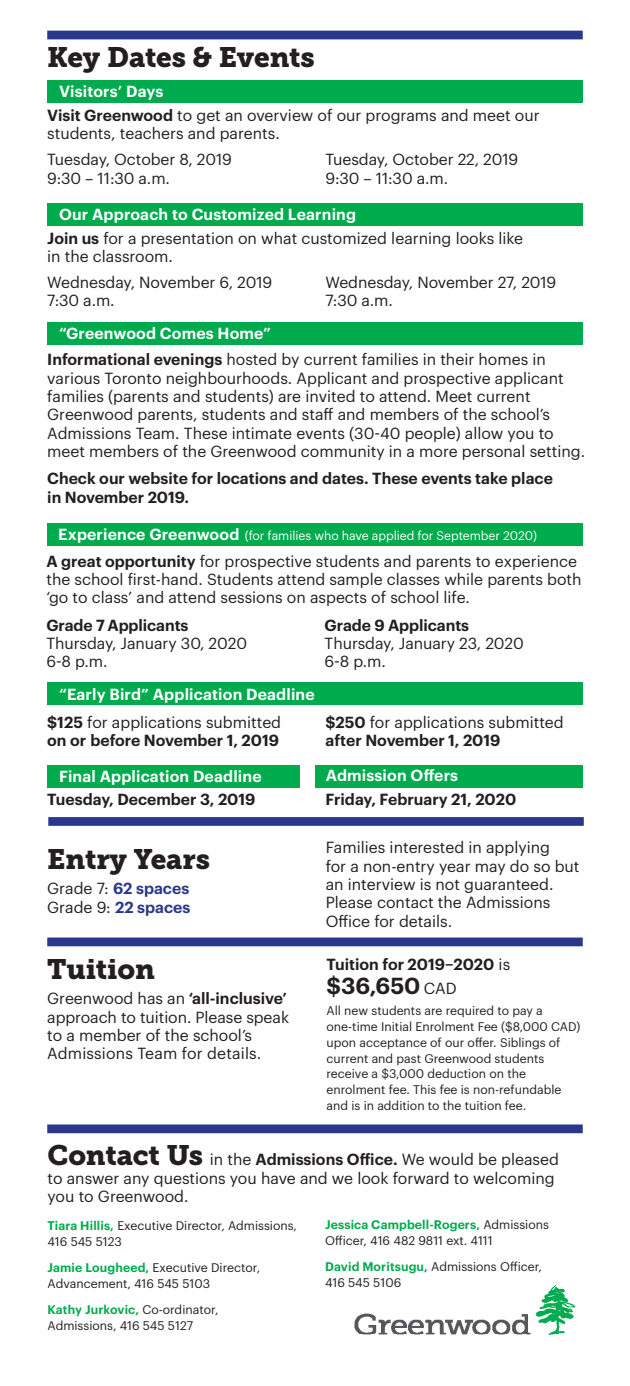
<style>
.page{position:relative;width:630px;height:1386px;background:#fff}
.page>*{position:absolute;margin:0;border:0;box-sizing:border-box;transform-origin:0 0}
._1__Head{font:28px "Museo Slab 900";letter-spacing:-.005em;color:#231f20}
._3__Bodycopy{font:28px "Museo Slab 900";letter-spacing:-.005em;color:#231f20}
._3__Bodycopy-2{font:600 22.75px "Graphik";color:#231f20}
._3__Bodycopy-3{font:15.75px/18.4px "Graphik";color:#231f20}
._3__Bodycopy-4{font:600 15.75px/18.4px "Graphik";color:#231f20}
._3__Bodycopy-5{font:600 15.75px "Graphik";letter-spacing:.01em;color:#fff}
._3__Bodycopy-6{font:600 15.75px/18.4px "Graphik";color:#2a388b}
._3__Bodycopy-7{font:12.25px/15.8px "Graphik";color:#231f20}
._3__Bodycopy-8{font:12.25px "Graphik";letter-spacing:-.005em;color:#fff}
._3__Bodycopy-9{font:600 12.25px "Graphik";letter-spacing:.01em;color:#00ab4d}
.s1{font-weight:600}
.s2{font-weight:600;font-size:15.75px}
.s3{font-weight:400}
.s4{font-weight:400;color:#231f20}
.s5{font-weight:400;font-size:15.75px}
.s6{font-family:"Museo Slab 900";font-size:28px}
.s7{font-weight:600;color:#00ab4d}
</style>
<div class="page">
<div style="left:47px;top:80px;width:536px;height:22px;background:#00ab4d"></div>
<div style="left:47px;top:203px;width:536px;height:22px;background:#00ab4d"></div>
<div style="left:47px;top:323px;width:536px;height:22px;background:#00ab4d"></div>
<div style="left:47px;top:524px;width:536px;height:22px;background:#00ab4d"></div>
<div style="left:47px;top:682px;width:536px;height:23px;background:#00ab4d"></div>
<div style="left:47px;top:765px;width:252px;height:22px;background:#00ab4d"></div>
<div style="left:315px;top:765px;width:268px;height:22px;background:#00ab4d"></div>
<img style="left:354px;top:1285px;width:222px;height:50px">
<div style="left:47px;top:938px;width:536px;height:8px;background:#2a388b"></div>
<div style="left:47px;top:1124px;width:536px;height:9px;background:#2a388b"></div>
<div style="left:48px;top:817px;width:536px;height:9px;background:#2a388b"></div>
<div style="left:47px;top:31px;width:536px;height:8px;background:#2a388b"></div>
<p class="_1__Head" style="left:47px;top:41px;width:269px">Key Dates &amp; Events</p>
<p class="_3__Bodycopy-5" style="left:59px;top:79px;width:106px">Visitors’ Days</p>
<p class="_3__Bodycopy-3" style="left:47px;top:105px;width:494px"><span class="s1">Visit Greenwood</span> to get an overview of our programs and meet our students, teachers and parents.</p>
<p class="_3__Bodycopy-3" style="left:47px;top:149px;width:186px">Tuesday, October 8, 2019<br>9:30 – 11:30 a.m.</p>
<p class="_3__Bodycopy-3" style="left:326px;top:149px;width:194px">Tuesday, October 22, 2019<br>9:30 – 11:30 a.m.</p>
<p class="_3__Bodycopy-5" style="left:59px;top:202px;width:299px">Our Approach to Customized Learning</p>
<p class="_3__Bodycopy-3" style="left:47px;top:228px;width:478px"><span class="s1">Join us</span> for a presentation on what customized learning looks like in the classroom.</p>
<p class="_3__Bodycopy-3" style="left:47px;top:272px;width:227px">Wednesday, November 6, 2019</p>
<p class="_3__Bodycopy-3" style="left:47px;top:290px;width:69px">7:30 a.m.</p>
<p class="_3__Bodycopy-5" style="left:59px;top:321px;width:213px">“Greenwood Comes Home”</p>
<p class="_3__Bodycopy-3" style="left:326px;top:272px;width:232px">Wednesday, November 27, 2019</p>
<p class="_3__Bodycopy-3" style="left:326px;top:290px;width:69px">7:30 a.m.</p>
<p class="_3__Bodycopy-3" style="left:47px;top:349px;width:539px"><span class="s1">Informational evenings</span> hosted by current families in their homes in various Toronto neighbourhoods. Applicant and prospective applicant families (parents and students) are invited to attend. Meet current Greenwood parents, students and staff and members of the school’s Admissions Team. These intimate events (30-40 people) allow you to meet members of the Greenwood community in a more personal setting.</p>
<p class="_3__Bodycopy-4" style="left:47px;top:468px;width:507px">Check our website for locations and dates. These events take place in November 2019.</p>
<p class="_3__Bodycopy-8" style="left:58px;top:526px;width:480px"><span class="s2">Experience Greenwood</span> (for families who have applied for September 2020)</p>
<p class="_3__Bodycopy-3" style="left:46px;top:550px;width:537px"><span class="s1">A great opportunity</span> for prospective students and parents to experience the school first-hand. Students attend sample classes while parents both ‘go to class’ and attend sessions on aspects of school life.</p>
<p class="_3__Bodycopy-4" style="left:46px;top:614px;width:144px">Grade 7 Applicants</p>
<p class="_3__Bodycopy-3" style="left:46px;top:633px;width:202px">Thursday, January 30, 2020</p>
<p class="_3__Bodycopy-3" style="left:46px;top:651px;width:63px">6-8 p.m.</p>
<p class="_3__Bodycopy-5" style="left:59px;top:682px;width:257px">“Early Bird” Application Deadline</p>
<p class="_3__Bodycopy-4" style="left:325px;top:614px;width:146px">Grade 9 Applicants</p>
<p class="_3__Bodycopy-3" style="left:325px;top:633px;width:201px">Thursday, January 23, 2020</p>
<p class="_3__Bodycopy-3" style="left:325px;top:651px;width:63px">6-8 p.m.</p>
<p class="_3__Bodycopy-4" style="left:47px;top:711px;width:235px">$125 <span class="s3">for applications submitted </span>on or before November 1, 2019</p>
<p class="_3__Bodycopy-3" style="left:326px;top:711px;width:240px"><span class="s1">$250</span> for applications submitted <span class="s1">after November 1, 2019</span></p>
<p class="_3__Bodycopy-5" style="left:59px;top:764px;width:204px">Final Application Deadline</p>
<p class="_3__Bodycopy-5" style="left:326px;top:763px;width:134px">Admission Offers</p>
<p class="_3__Bodycopy-4" style="left:47px;top:788px;width:210px">Tuesday, December 3, 2019</p>
<p class="_3__Bodycopy-4" style="left:326px;top:788px;width:192px">Friday, February 21, 2020</p>
<p class="_3__Bodycopy-3" style="left:326px;top:837px;width:255px">Families interested in applying<br>for a non-entry year may do so but an interview is not guaranteed.<br>Please contact the Admissions<br>Office for details.</p>
<p class="_1__Head" style="left:47px;top:843px;width:164px">Entry Years</p>
<p class="_3__Bodycopy-6" style="left:47px;top:878px;width:145px"><span class="s4">Grade 7:</span> 62 spaces<br><span class="s4">Grade 9:</span> 22 spaces</p>
<p class="_3__Bodycopy-4" style="left:327px;top:954px;width:185px">Tuition for 2019–2020 <span class="s3">is</span></p>
<p class="_3__Bodycopy-2" style="left:327px;top:969px;width:132px">$36,650 <span class="s5">CAD</span></p>
<p class="_3__Bodycopy-7" style="left:327px;top:1002px;width:255px">All new students are required to pay a one-time Initial Enrolment Fee ($8,000 CAD) upon acceptance of our offer. Siblings of current and past Greenwood students receive a $3,000 deduction on the enrolment fee. This fee is non-refundable and is in addition to the tuition fee.</p>
<p class="_3__Bodycopy-3" style="left:48px;top:1149px;width:513px"><span class="s6">Contact Us</span> in the <span class="s1">Admissions Office.</span> We would be pleased to answer any questions you have and we look forward to welcoming you to Greenwood.</p>
<p class="_3__Bodycopy-7" style="left:48px;top:1217px;width:251px"><span class="s7">Tiara Hillis,</span> Executive Director, Admissions,<br>416 545 5123</p>
<p class="_3__Bodycopy-7" style="left:48px;top:1259px;width:214px"><span class="s7">Jamie Lougheed,</span> Executive Director,<br>Advancement, 416 545 5103</p>
<p class="_3__Bodycopy-9" style="left:48px;top:1300px;width:172px">Kathy Jurkovic, <span class="s4">Co-ordinator,</span></p>
<p class="_3__Bodycopy-7" style="left:48px;top:1317px;width:147px">Admissions, 416 545 5127</p>
<p class="_3__Bodycopy" style="left:47px;top:953px;width:109px">Tuition</p>
<p class="_3__Bodycopy-3" style="left:47px;top:988px;width:243px">Greenwood has an <span class="s1">‘all-inclusive’ </span>approach to tuition. Please speak to a member of the school’s<br>Admissions Team for details.</p>
<p class="_3__Bodycopy-7" style="left:325px;top:1216px;width:225px"><span class="s7">Jessica Campbell-Rogers,</span> Admissions<br>Officer, 416 482 9811 ext. 4111</p>
<p class="_3__Bodycopy-7" style="left:325px;top:1258px;width:218px"><span class="s7">David Moritsugu,</span> Admissions Officer,</p>
<p class="_3__Bodycopy-7" style="left:325px;top:1274px;width:78px">416 545 5106</p>
</div>
